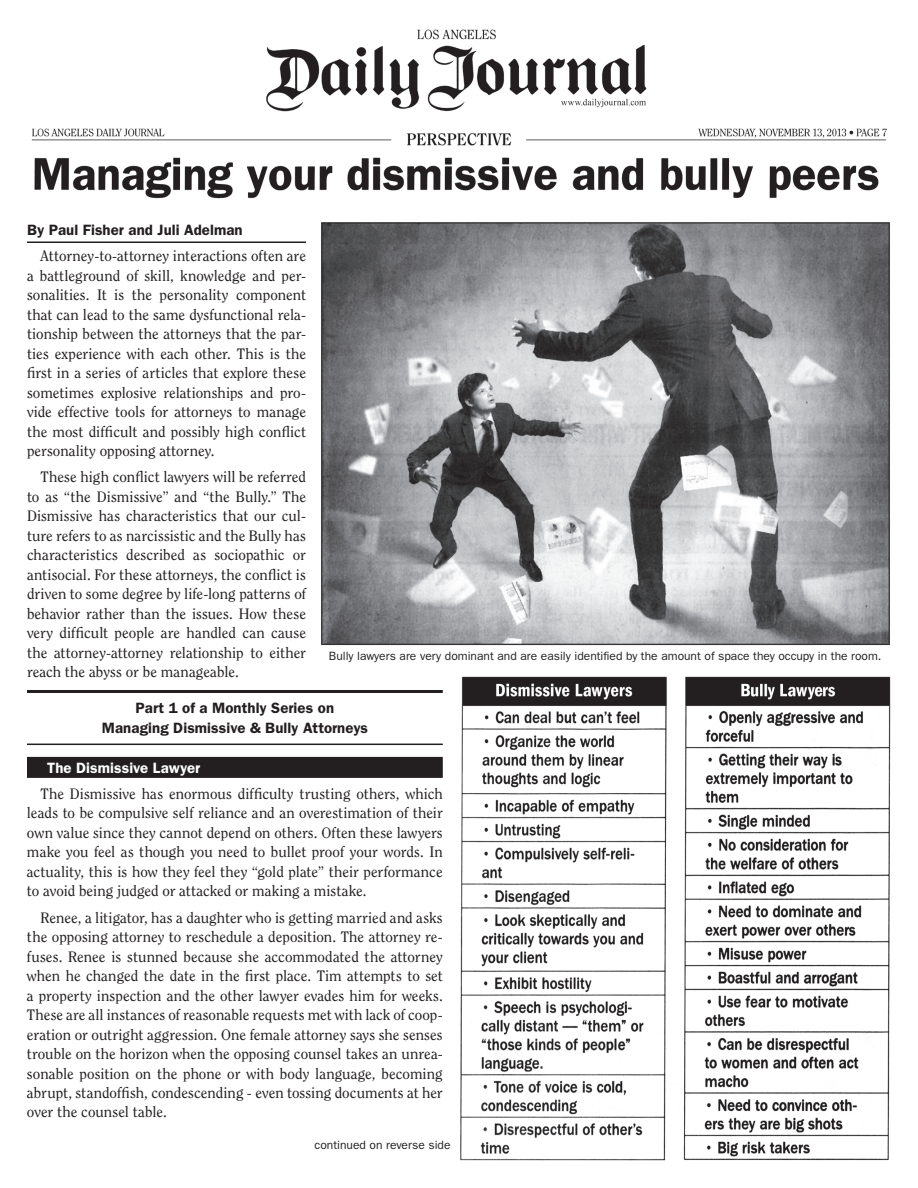
<style>
.page{position:relative;width:918px;height:1188px;background:#fff}
.page>*{position:absolute;margin:0;border:0;box-sizing:border-box;transform-origin:0 0}
.t1{font:15px/19.5px "Clearface";color:#231f20;text-align:justify}
.t2{font:600 15px/19.5px "Franklin Gothic";letter-spacing:.005em;color:#231f20;text-align:center}
.t3{font:600 15px "Franklin Gothic";letter-spacing:.005em;color:#fff}
.t4{font:12px "Franklin Gothic";color:#231f20}
</style>
<div class="page">
<img style="left:266px;top:29px;width:381px;height:83px">
<img style="left:321px;top:222px;width:569px;height:424px">
<img style="left:31px;top:128px;width:856px;height:71px">
<hr style="left:27px;top:242px;width:279px;height:1px;background:#231f20">
<hr style="left:27px;top:690px;width:416px;height:3px;background:#231f20">
<hr style="left:27px;top:744px;width:416px;height:1px;background:#231f20">
<div style="left:27px;top:757px;width:416px;height:21px;background:#231f20"></div>
<img style="left:459px;top:676px;width:432px;height:485px">
<p class="t2" style="left:27px;top:220px;width:217px">By Paul Fisher and Juli Adelman</p>
<p class="t1" style="left:27px;top:246px;width:281px;text-indent:14px">Attorney-to-attorney interactions often are a battleground of skill, knowledge and per&shy;sonalities. It is the personality component that can lead to the same dysfunctional rela&shy;tionship between the attorneys that the par&shy;ties experience with each other. This is the first in a series of articles that explore these sometimes explosive relationships and pro&shy;vide effective tools for attorneys to manage the most difficult and possibly high conflict personality opposing attorney.</p>
<p class="t1" style="left:27px;top:467px;width:281px;text-indent:14px">These high conflict lawyers will be referred to as “the Dismissive” and “the Bully.” The Dismissive has characteristics that our cul&shy;ture refers to as narcissistic and the Bully has characteristics described as sociopathic or antisocial. For these attorneys, the conflict is driven to some degree by life-long patterns of behavior rather than the issues. How these very difficult people are handled can cause the attorney-attorney relationship to either reach the abyss or be manageable.</p>
<p class="t2" style="left:102px;top:698px;width:268px">Part 1 of a Monthly Series on<br>Managing Dismissive &amp; Bully Attorneys</p>
<p class="t3" style="left:47px;top:758px;width:155px">The Dismissive Lawyer</p>
<p class="t1" style="left:27px;top:784px;width:417px;text-indent:13px">The Dismissive has enormous difficulty trusting others, which leads to be compulsive self reliance and an overestimation of their own value since they cannot depend on others. Often these lawyers make you feel as though you need to bullet proof your words. In actuality, this is how they feel they “gold plate” their performance to avoid being judged or attacked or making a mistake.</p>
<p class="t1" style="left:27px;top:908px;width:417px;text-indent:13px">Renee, a litigator, has a daughter who is getting married and asks the opposing attorney to reschedule a deposition. The attorney re&shy;fuses. Renee is stunned because she accommodated the attorney when he changed the date in the first place. Tim attempts to set a property inspection and the other lawyer evades him for weeks.<br>These are all instances of reasonable requests met with lack of coop&shy;eration or outright aggression. One female attorney says she senses trouble on the horizon when the opposing counsel takes an unrea&shy;sonable position on the phone or with body language, becoming abrupt, standoffish, condescending - even tossing documents at her over the counsel table.</p>
<p class="t4" style="left:329px;top:649px;width:554px">Bully lawyers are very dominant and are easily identified by the amount of space they occupy in the room.</p>
<p class="t4" style="left:315px;top:1138px;width:137px">continued on reverse side</p>
</div>
